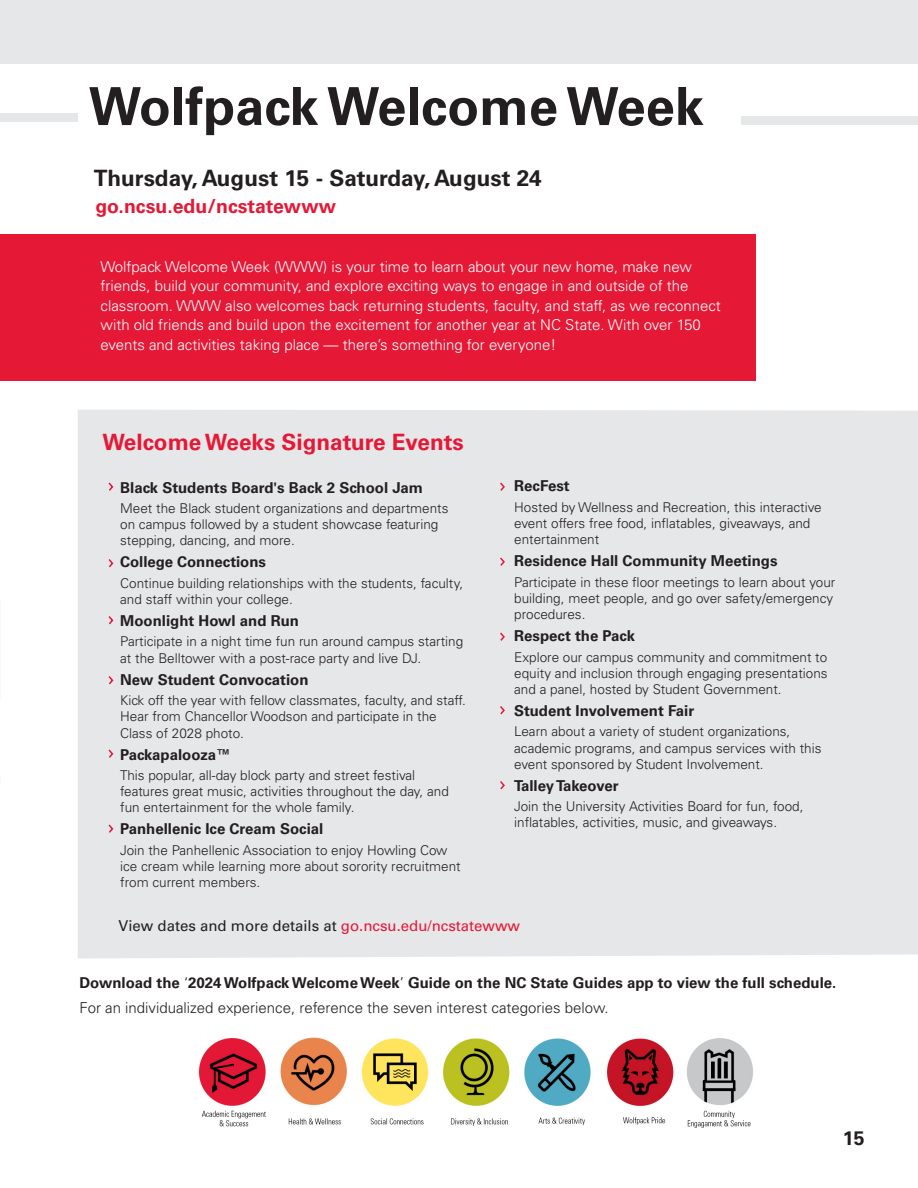
<style>
.page{position:relative;width:918px;height:1188px;background:#fff}
.page>*{position:absolute;margin:0;border:0;box-sizing:border-box;transform-origin:0 0}
.t1{font:700 52.5px "Univers LT Std";color:#231f20}
.body_text{font:700 22.5px "Univers LT Std";color:#231f20}
.body_text-2{font:700 22.5px "Univers LT Std";color:#e51836}
.body_text-3{font:700 19.5px "Univers LT Std";color:#e51836}
.t2{font:700 19.5px "Univers LT Std";color:#231f20}
.Paragraph_Style_2{font:300 15px/19.5px "Univers LT Std";color:#fff}
.Paragraph_Style_2-2{font:700 15px "Univers LT Std";color:#231f20}
.Paragraph_Style_2-3{font:300 15px "Univers LT Std";color:#231f20}
.body_text-4{font:15px "Univers LT Std";color:#231f20}
.Paragraph_Style_2-4{font:300 13.5px/16.2px "Univers LT Std";color:#231f20}
.s1{color:#e51836}
.s2{font-weight:300}
</style>
<div class="page">
<div style="left:742px;top:116px;width:176px;height:9px;background:#e6e7e9"></div>
<div style="left:0;top:0;width:918px;height:63px;background:#e6e7e9"></div>
<img style="left:199px;top:1037px;width:554px;height:91px">
<div style="left:0;top:114px;width:78px;height:8px;background:#e6e7e9"></div>
<div style="left:78px;top:410px;width:840px;height:548px;background:#e6e7e9"></div>
<div style="left:1px;top:235px;width:755px;height:146px;background:#e51836"></div>
<svg style="left:107px;top:481px;width:7px;height:11px"></svg>
<svg style="left:107px;top:557px;width:7px;height:12px"></svg>
<svg style="left:107px;top:614px;width:7px;height:12px"></svg>
<svg style="left:107px;top:674px;width:7px;height:12px"></svg>
<svg style="left:107px;top:748px;width:7px;height:11px"></svg>
<svg style="left:107px;top:823px;width:7px;height:11px"></svg>
<svg style="left:498px;top:481px;width:8px;height:11px"></svg>
<svg style="left:498px;top:556px;width:8px;height:11px"></svg>
<svg style="left:498px;top:631px;width:8px;height:11px"></svg>
<svg style="left:498px;top:704px;width:8px;height:12px"></svg>
<svg style="left:498px;top:779px;width:8px;height:12px"></svg>
<p class="t1" style="left:89px;top:76px;width:617px">Wolfpack Welcome Week</p>
<p class="body_text" style="left:94px;top:165px;width:450px">Thursday, August 15 - Saturday, August 24</p>
<p class="body_text-3" style="left:96px;top:195px;width:242px">go.ncsu.edu/ncstatewww</p>
<p class="Paragraph_Style_2" style="left:101px;top:257px;width:622px">Wolfpack Welcome Week (WWW) is your time to learn about your new home, make new friends, build your community, and explore exciting ways to engage in and outside of the classroom. WWW also welcomes back returning students, faculty, and staff, as we reconnect with old friends and build upon the excitement for another year at NC State. With over 150 events and activities taking place — there’s something for everyone!</p>
<p class="body_text-2" style="left:102px;top:429px;width:363px">Welcome Weeks Signature Events</p>
<p class="Paragraph_Style_2-2" style="left:120px;top:479px;width:304px">Black Students Board's Back 2 School Jam</p>
<p class="Paragraph_Style_2-4" style="left:120px;top:500px;width:330px">Meet the Black student organizations and departments on campus followed by a student showcase featuring stepping, dancing, and more.</p>
<p class="Paragraph_Style_2-2" style="left:120px;top:553px;width:147px">College Connections</p>
<p class="Paragraph_Style_2-4" style="left:120px;top:575px;width:344px">Continue building relationships with the students, faculty, and staff within your college.</p>
<p class="Paragraph_Style_2-2" style="left:120px;top:612px;width:180px">Moonlight Howl and Run</p>
<p class="Paragraph_Style_2-4" style="left:120px;top:634px;width:345px">Participate in a night time fun run around campus starting at the Belltower with a post-race party and live DJ.</p>
<p class="Paragraph_Style_2-2" style="left:120px;top:671px;width:190px">New Student Convocation</p>
<p class="Paragraph_Style_2-4" style="left:120px;top:692px;width:347px">Kick off the year with fellow classmates, faculty, and staff.<br>Hear from Chancellor Woodson and participate in the<br>Class of 2028 photo.</p>
<p class="Paragraph_Style_2-2" style="left:120px;top:746px;width:113px">Packapalooza™</p>
<p class="Paragraph_Style_2-4" style="left:120px;top:767px;width:330px">This popular, all-day block party and street festival features great music, activities throughout the day, and fun entertainment for the whole family.</p>
<p class="Paragraph_Style_2-2" style="left:120px;top:820px;width:205px">Panhellenic Ice Cream Social</p>
<p class="Paragraph_Style_2-4" style="left:120px;top:842px;width:342px">Join the Panhellenic Association to enjoy Howling Cow ice cream while learning more about sorority recruitment from current members.</p>
<p class="Paragraph_Style_2-2" style="left:514px;top:477px;width:57px">RecFest</p>
<p class="Paragraph_Style_2-4" style="left:514px;top:499px;width:309px">Hosted by Wellness and Recreation, this interactive event offers free food, inflatables, giveaways, and entertainment</p>
<p class="Paragraph_Style_2-2" style="left:514px;top:552px;width:265px">Residence Hall Community Meetings</p>
<p class="Paragraph_Style_2-4" style="left:514px;top:574px;width:323px">Participate in these floor meetings to learn about your building, meet people, and go over safety/emergency procedures.</p>
<p class="Paragraph_Style_2-2" style="left:514px;top:627px;width:122px">Respect the Pack</p>
<p class="Paragraph_Style_2-4" style="left:514px;top:649px;width:315px;text-align:justify">Explore our campus community and commitment to equity and inclusion through engaging presentations and a panel, hosted by Student Government.</p>
<p class="Paragraph_Style_2-2" style="left:514px;top:702px;width:181px">Student Involvement Fair</p>
<p class="Paragraph_Style_2-4" style="left:514px;top:723px;width:309px">Learn about a variety of student organizations, academic programs, and campus services with this event sponsored by Student Involvement.</p>
<p class="Paragraph_Style_2-2" style="left:514px;top:777px;width:106px">Talley Takeover</p>
<p class="Paragraph_Style_2-4" style="left:514px;top:798px;width:291px">Join the University Activities Board for fun, food, inflatables, activities, music, and giveaways.</p>
<p class="body_text-4" style="left:118px;top:916px;width:403px">View dates and more details at <span class="s1">go.ncsu.edu/ncstatewww</span></p>
<p class="Paragraph_Style_2-2" style="left:79px;top:974px;width:759px">Download the <span class="s2">‘</span>2024 Wolfpack Welcome Week<span class="s2">’</span> Guide on the NC State Guides app to view the full schedule.</p>
<p class="Paragraph_Style_2-3" style="left:79px;top:999px;width:531px">For an individualized experience, reference the seven interest categories below.</p>
<h3 class="t2" style="left:843px;top:1127px;width:23px">15</h3>
</div>
